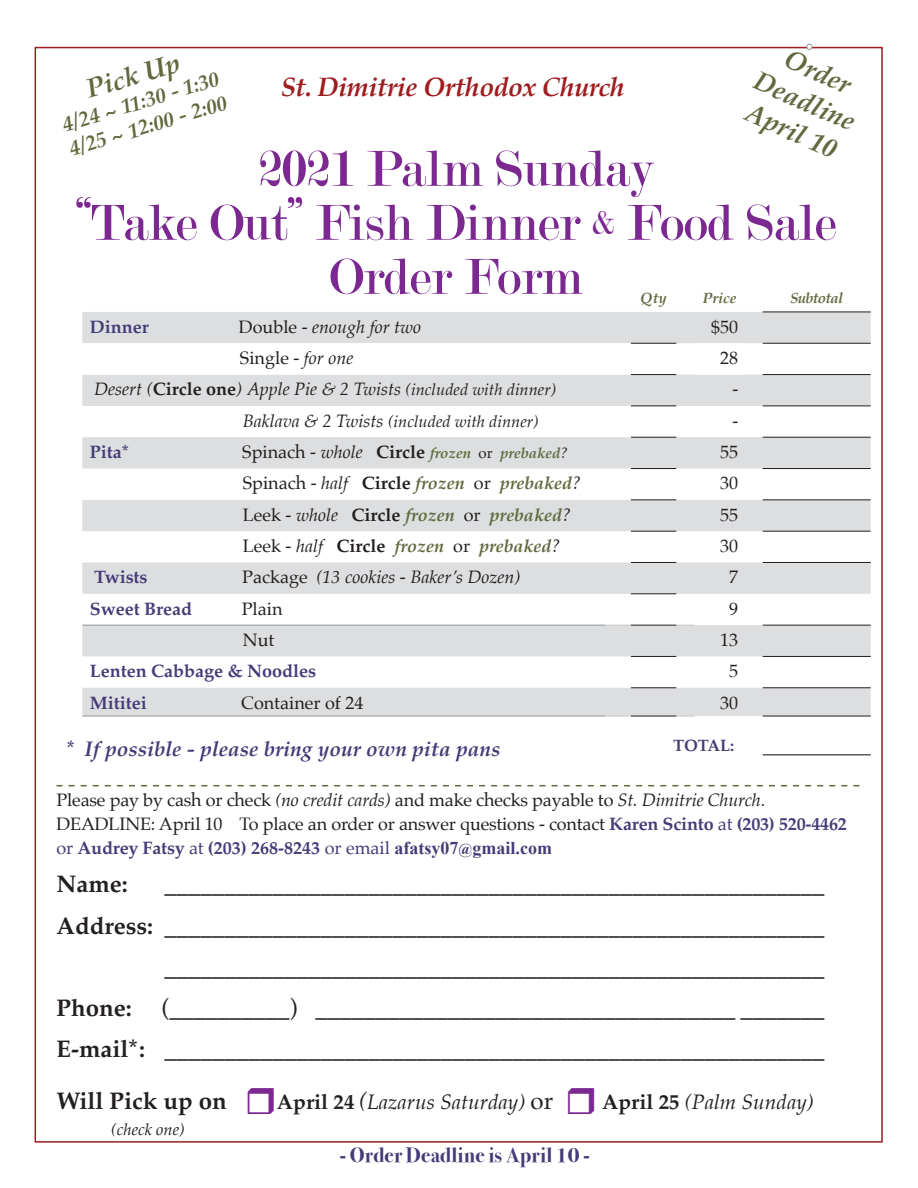
<style>
.page{position:relative;width:918px;height:1188px;background:#fff}
.page>*{position:absolute;margin:0;border:0;box-sizing:border-box;transform-origin:0 0}
.t1{font:54px/54px "Modern";letter-spacing:-.01em;color:#7b2991;text-align:center}
.t2{font:italic 700 27px/32.4px "Palatino";color:#606a3e;text-align:center}
.t3{font:italic 700 27px "Palatino";letter-spacing:-.02em;color:#9e1c1f}
.t4{font:24px "Palatino";color:#231f20}
.t5{font:700 24px "Palatino";color:#231f20}
.t6{font:italic 21px "Palatino";color:#231f20}
.t7{font:italic 700 21px "Palatino";color:#443c77}
.t8{font:italic 700 21px/25.2px "Palatino";color:#606a3e}
.t9{font:700 21px "Bodoni Svty Two ITCTT";letter-spacing:.01em;color:#443c77}
.Table_Ind{font:18px/24px "Palatino";letter-spacing:-.01em;color:#231f20}
.Table_Ind-2{font:italic 18px "Palatino";color:#231f20}
.Table_Ind-3{font:italic 700 18px "Palatino";color:#606a3e}
.Table_Ind-4{font:700 18px "Palatino";color:#443c77}
.Table_Ind-5{font:italic 16.5px "Palatino";color:#231f20}
.t10{font:700 16.5px "Palatino";color:#443c77}
.Table_Ind-6{font:italic 700 15px "Palatino";color:#606a3e}
.Table_Ind-7{font:italic 700 15px "Palatino";letter-spacing:-.05em;color:#606a3e}
.s1{font-size:36px}
.s2{font-style:normal}
.s3{font-weight:700;font-style:normal}
.s4{font-size:16.5px}
.s5{font-size:18px}
.s6{font-weight:400;font-style:normal;font-size:18px;color:#231f20}
.s7{font-weight:400;font-size:18px;color:#231f20}
.s8{font-style:normal;font-size:18px;color:#231f20}
.s9{font-weight:400;font-style:normal;color:#231f20}
.s10{font-weight:400;color:#231f20}
.s11{font-style:normal;color:#231f20}
.s12{font-style:italic}
.s13{font-weight:700;color:#443c77}
.s14{color:#443c77}
.s15{font-family:"Times New Roman";font-weight:700;color:#443c77}
.s16{font-family:"Times New Roman";font-weight:700;font-size:15px;color:#443c77}
.s17{font-weight:700}
.s18{font-size:24px}
.s19{font-style:normal;font-size:24px}
</style>
<div class="page">
<svg style="left:56px;top:785px;width:803px;height:1px"></svg>
<svg style="left:807px;top:44px;width:5px;height:6px"></svg>
<svg style="left:82px;top:312px;width:789px;height:404px;fill:#dddee0"></svg>
<svg style="left:82px;top:343px;width:662px;height:32px"></svg>
<hr style="left:763px;top:754px;width:108px;height:1px;background:#231f20">
<hr style="left:763px;top:312px;width:108px;height:1px;background:#231f20">
<hr style="left:631px;top:343px;width:45px;height:1px;background:#231f20">
<hr style="left:763px;top:343px;width:108px;height:1px;background:#231f20">
<hr style="left:631px;top:374px;width:45px;height:1px;background:#231f20">
<hr style="left:763px;top:374px;width:108px;height:1px;background:#231f20">
<hr style="left:631px;top:406px;width:45px;height:1px;background:#231f20">
<hr style="left:763px;top:406px;width:108px;height:1px;background:#231f20">
<hr style="left:631px;top:437px;width:45px;height:1px;background:#231f20">
<hr style="left:763px;top:437px;width:108px;height:1px;background:#231f20">
<hr style="left:631px;top:468px;width:45px;height:1px;background:#231f20">
<hr style="left:763px;top:468px;width:108px;height:1px;background:#231f20">
<hr style="left:631px;top:500px;width:45px;height:1px;background:#231f20">
<hr style="left:763px;top:500px;width:108px;height:1px;background:#231f20">
<hr style="left:631px;top:531px;width:45px;height:1px;background:#231f20">
<hr style="left:763px;top:531px;width:108px;height:1px;background:#231f20">
<hr style="left:763px;top:562px;width:108px;height:1px;background:#231f20">
<svg style="left:605px;top:625px;width:26px;height:1px"></svg>
<svg style="left:676px;top:625px;width:19px;height:1px"></svg>
<svg style="left:605px;top:716px;width:26px;height:1px"></svg>
<svg style="left:676px;top:716px;width:19px;height:1px"></svg>
<hr style="left:631px;top:625px;width:45px;height:1px;background:#231f20">
<hr style="left:763px;top:625px;width:108px;height:1px;background:#231f20">
<hr style="left:631px;top:716px;width:45px;height:1px;background:#231f20">
<hr style="left:763px;top:716px;width:108px;height:1px;background:#231f20">
<hr style="left:82px;top:625px;width:523px;height:1px;background:#939598">
<hr style="left:82px;top:716px;width:523px;height:1px;background:#939598">
<hr style="left:631px;top:562px;width:45px;height:1px;background:#231f20">
<hr style="left:631px;top:594px;width:45px;height:1px;background:#231f20">
<hr style="left:631px;top:656px;width:45px;height:1px;background:#231f20">
<hr style="left:631px;top:688px;width:45px;height:1px;background:#231f20">
<hr style="left:763px;top:656px;width:108px;height:1px;background:#231f20">
<hr style="left:763px;top:688px;width:108px;height:1px;background:#231f20">
<p class="t2" style="left:775px;top:34px;width:109px;rotate:24deg">Order<br>Deadline<br>April 10</p>
<p class="t2" style="left:82px;top:74px;width:98px;rotate:-17deg">Pick Up</p>
<p class="t8" style="left:59px;top:113px;width:166px;rotate:-17deg">4/24 ~ 11:30 - 1:30<br>4/25 ~ 12:00 - 2:00</p>
<p class="t3" style="left:281px;top:64px;width:345px">St. Dimitrie Orthodox Church</p>
<p class="t1" style="left:75px;top:142px;width:762px">2021 Palm Sunday<br>“Take Out” Fish Dinner <span class="s1">&amp;</span> Food Sale</p>
<p class="t1" style="left:329px;top:250px;width:255px">Order Form</p>
<p class="Table_Ind-6" style="left:640px;top:286px;width:28px">Qty</p>
<p class="Table_Ind-6" style="left:702px;top:286px;width:36px">Price</p>
<p class="Table_Ind-7" style="left:790px;top:286px;width:54px">Subtotal</p>
<p class="Table_Ind-4" style="left:90px;top:311px;width:60px">Dinner</p>
<p class="Table_Ind-2" style="left:239px;top:311px;width:184px"><span class="s2">Double -</span> enough for two</p>
<p class="Table_Ind" style="left:711px;top:315px;width:28px">$50</p>
<p class="Table_Ind" style="left:720px;top:346px;width:19px">28</p>
<p class="Table_Ind-2" style="left:94px;top:374px;width:464px">Desert (<span class="s3">Circle one</span>) Apple Pie &amp; 2 Twists <span class="s4">(included with dinner)</span></p>
<p class="Table_Ind" style="left:732px;top:377px;width:7px">-</p>
<p class="Table_Ind-5" style="left:243px;top:407px;width:297px"><span class="s5">Baklava &amp; 2 Twists</span> (included with dinner)</p>
<p class="Table_Ind" style="left:732px;top:408px;width:7px">-</p>
<p class="Table_Ind-4" style="left:90px;top:437px;width:41px">Pita*</p>
<p class="Table_Ind-6" style="left:242px;top:440px;width:327px"><span class="s6">Spinach -</span> <span class="s7">whole</span> <span class="s8">Circle</span> frozen <span class="s9">or</span> prebaked<span class="s10">?</span></p>
<p class="Table_Ind" style="left:720px;top:440px;width:19px">55</p>
<p class="Table_Ind-3" style="left:243px;top:468px;width:340px"><span class="s9">Spinach -</span> <span class="s10">half</span> <span class="s11">Circle</span> frozen <span class="s9">or</span> prebaked<span class="s10">?</span></p>
<p class="Table_Ind" style="left:720px;top:471px;width:19px">30</p>
<p class="Table_Ind-3" style="left:243px;top:500px;width:330px"><span class="s9">Leek -</span> <span class="s10">whole</span> <span class="s11">Circle</span> frozen <span class="s9">or</span> prebaked<span class="s10">?</span></p>
<p class="Table_Ind" style="left:720px;top:502px;width:19px">55</p>
<p class="Table_Ind-3" style="left:243px;top:531px;width:319px"><span class="s9">Leek -</span> <span class="s10">half</span> <span class="s11">Circle</span> frozen <span class="s9">or</span> prebaked<span class="s10">?</span></p>
<p class="Table_Ind" style="left:720px;top:534px;width:19px">30</p>
<p class="Table_Ind-4" style="left:94px;top:562px;width:55px">Twists</p>
<p class="Table_Ind-2" style="left:242px;top:562px;width:280px"><span class="s2">Package</span> (13 cookies - Baker’s Dozen)</p>
<p class="Table_Ind" style="left:729px;top:565px;width:10px">7</p>
<p class="Table_Ind-4" style="left:90px;top:593px;width:104px">Sweet Bread</p>
<p class="Table_Ind" style="left:242px;top:596px;width:42px">Plain</p>
<p class="Table_Ind" style="left:729px;top:596px;width:10px">9</p>
<p class="Table_Ind" style="left:243px;top:628px;width:33px">Nut</p>
<p class="Table_Ind" style="left:720px;top:628px;width:19px">13</p>
<p class="Table_Ind-4" style="left:90px;top:656px;width:228px">Lenten Cabbage &amp; Noodles</p>
<p class="Table_Ind" style="left:729px;top:659px;width:10px">5</p>
<p class="Table_Ind-4" style="left:90px;top:687px;width:58px">Mititei</p>
<p class="Table_Ind" style="left:241px;top:690px;width:124px">Container of 24</p>
<p class="Table_Ind" style="left:720px;top:690px;width:19px">30</p>
<p class="t10" style="left:673px;top:732px;width:63px">TOTAL:</p>
<p class="t7" style="left:65px;top:731px;width:437px">* If possible - please bring your own pita pans</p>
<p class="Table_Ind" style="left:56px;top:788px;width:792px">Please pay by cash or check <span class="s12">(no credit cards)</span> and make checks payable to <span class="s12">St. Dimitrie Church</span>.<br>DEADLINE: April 10 To place an order or answer questions - contact <span class="s13">Karen Scinto</span> <span class="s14">at</span> <span class="s13">(203) 520-4462 </span><span class="s14">or</span> <span class="s13">Audrey Fatsy</span> <span class="s14">at</span> <span class="s13">(203) 268-8243</span> <span class="s14">or email</span> <span class="s15">afatsy07</span><span class="s16">@</span><span class="s15">gmail.com</span></p>
<p class="t5" style="left:56px;top:864px;width:73px">Name:</p>
<p class="t4" style="left:164px;top:864px;width:662px">_______________________________________________________</p>
<p class="t4" style="left:56px;top:905px;width:770px"><span class="s17">Address:</span> _______________________________________________________</p>
<p class="t4" style="left:164px;top:947px;width:662px">_______________________________________________________</p>
<p class="t4" style="left:56px;top:988px;width:770px"><span class="s17">Phone:</span> (__________) ___________________________________ _______</p>
<p class="t4" style="left:56px;top:1029px;width:770px"><span class="s17">E-mail*:</span> _______________________________________________________</p>
<p class="t5" style="left:56px;top:1080px;width:172px">Will Pick up on</p>
<p class="t6" style="left:277px;top:1084px;width:278px"><span class="s3">April 24</span> <span class="s18">(</span>Lazarus Saturday) <span class="s19">or</span></p>
<p class="t6" style="left:602px;top:1084px;width:213px"><span class="s3">April 25</span> (Palm Sunday)</p>
<p class="Table_Ind-5" style="left:111px;top:1115px;width:75px">(check one)</p>
<p class="t9" style="left:340px;top:1138px;width:251px">- Order Deadline is April 10 -</p>
</div>
